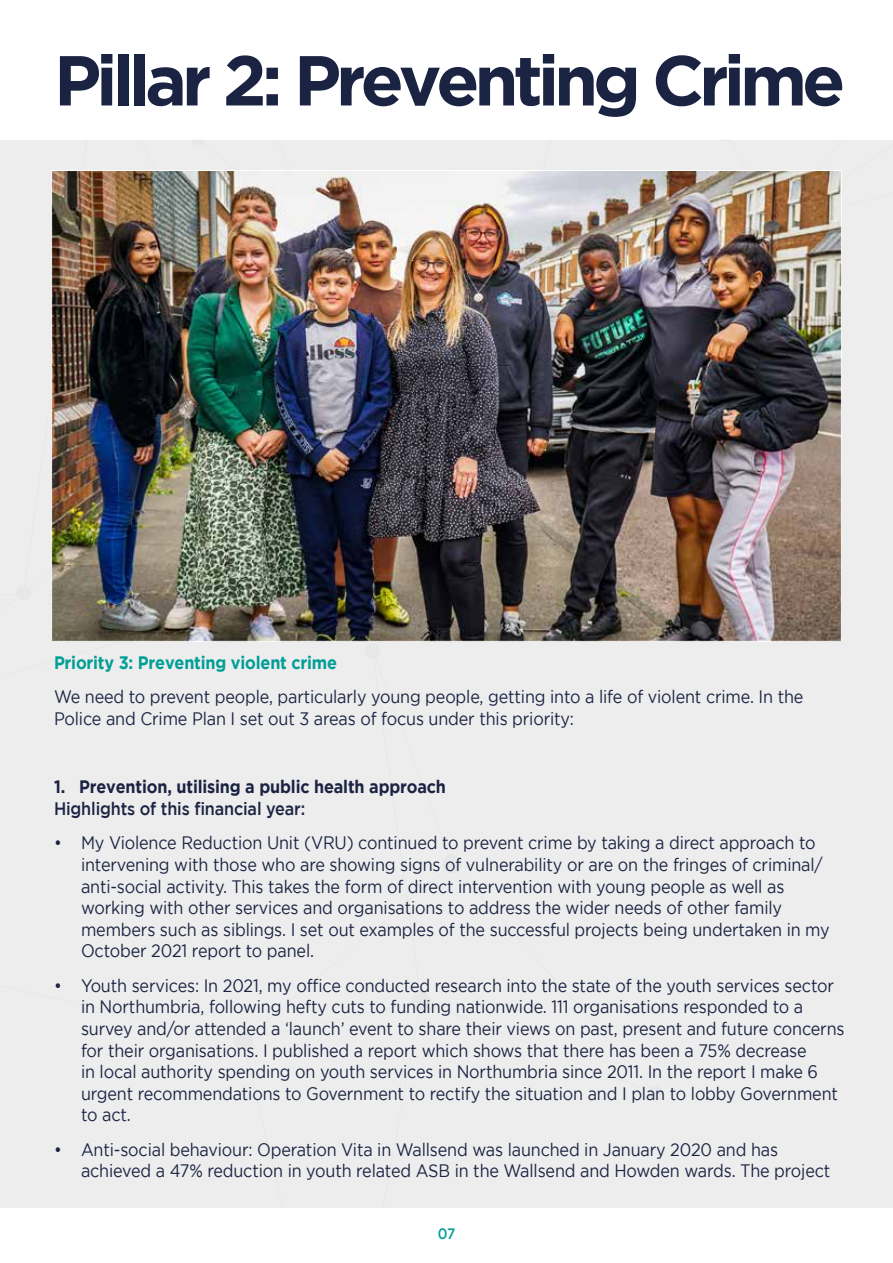
<style>
.page{position:relative;width:893px;height:1263px;background:#fff}
.page>*{position:absolute;margin:0;border:0;box-sizing:border-box;transform-origin:0 0}
.t1{font:700 70.5px "Gotham";letter-spacing:-.07em;color:#1b2342}
.t2{font:18px/21.6px "Gotham";letter-spacing:-.01em;color:#1b2342;scale:.9 1}
.t3{font:700 18px "Gotham";letter-spacing:-.01em;color:#1b2342;scale:.9 1}
.t4{font:700 18px "Gotham";letter-spacing:-.01em;color:#009e96;scale:.9 1}
.t5{font:500 18px "Gotham";letter-spacing:-.01em;color:#1b2342;scale:.9 1}
.t6{font:500 15px "Gotham";color:#009e96;scale:.9 1}
</style>
<div class="page">
<div style="left:0;top:140px;width:893px;height:1067px;background:#ededed"></div>
<img style="left:53px;top:172px;width:787px;height:468px">
<h1 class="t1" style="left:54px;top:40px;width:793px">Pillar 2: Preventing Crime</h1>
<p class="t4" style="left:54px;top:652px;width:316px">Priority 3: Preventing violent crime</p>
<p class="t2" style="left:54px;top:686px;width:834px">We need to prevent people, particularly young people, getting into a life of violent crime. In the<br>Police and Crime Plan I set out 3 areas of focus under this priority:</p>
<p class="t3" style="left:54px;top:777px;width:437px">1. Prevention, utilising a public health approach</p>
<p class="t5" style="left:54px;top:798px;width:281px">Highlights of this financial year:</p>
<p class="t2" style="left:81px;top:832px;width:834px;text-indent:-27px">• My Violence Reduction Unit (VRU) continued to prevent crime by taking a direct approach to intervening with those who are showing signs of vulnerability or are on the fringes of criminal/ anti-social activity. This takes the form of direct intervention with young people as well as working with other services and organisations to address the wider needs of other family members such as siblings. I set out examples of the successful projects being undertaken in my October 2021 report to panel.</p>
<p class="t2" style="left:81px;top:974px;width:850px;text-indent:-27px">• Youth services: In 2021, my office conducted research into the state of the youth services sector in Northumbria, following hefty cuts to funding nationwide. 111 organisations responded to a survey and/or attended a ‘launch’ event to share their views on past, present and future concerns for their organisations. I published a report which shows that there has been a 75% decrease<br>in local authority spending on youth services in Northumbria since 2011. In the report I make 6 urgent recommendations to Government to rectify the situation and I plan to lobby Government to act.</p>
<p class="t2" style="left:81px;top:1138px;width:834px;text-indent:-27px">• Anti-social behaviour: Operation Vita in Wallsend was launched in January 2020 and has achieved a 47% reduction in youth related ASB in the Wallsend and Howden wards. The project</p>
<p class="t6" style="left:438px;top:1225px;width:21px">07</p>
</div>
